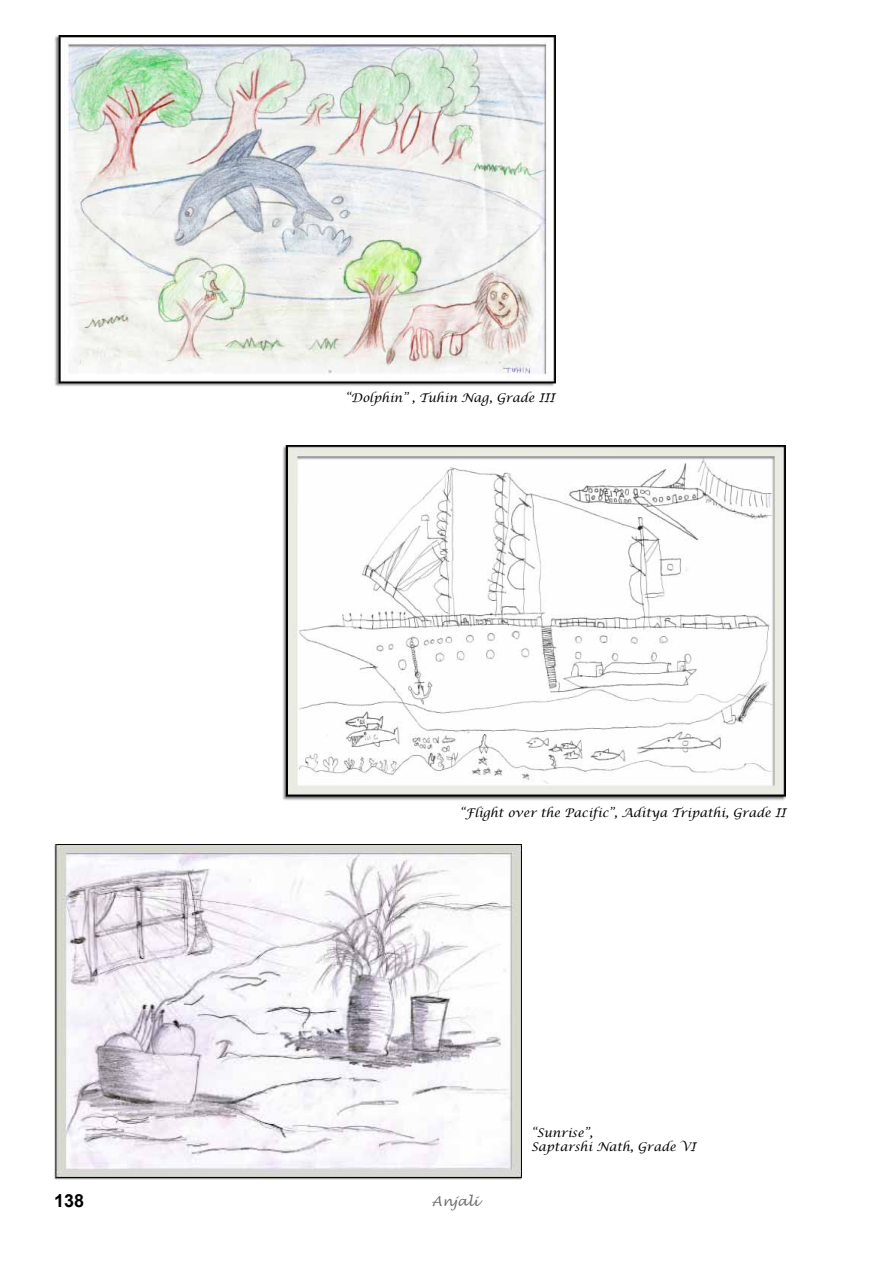
<style>
.page{position:relative;width:893px;height:1263px;background:#fff}
.page>*{position:absolute;margin:0;border:0;box-sizing:border-box;transform-origin:0 0}
.t1{font:700 18px "Arial";color:#000}
.t2{font:italic 13.5px "Lucida Handwriting";color:#6d6e71}
.t3{font:italic 12px/14.4px "Lucida Calligraphy";color:#000}
</style>
<div class="page">
<img style="left:54px;top:36px;width:501px;height:351px">
<img style="left:283px;top:446px;width:503px;height:355px">
<img style="left:54px;top:844px;width:467px;height:335px">
<p class="t3" style="left:345px;top:391px;width:211px">“Dolphin” , Tuhin Nag, Grade III</p>
<p class="t3" style="left:460px;top:805px;width:328px">“Flight over the Pacific”, Aditya Tripathi, Grade II</p>
<h1 class="t1" style="left:54px;top:1189px;width:32px">138</h1>
<p class="t2" style="left:432px;top:1193px;width:49px">Anjali</p>
<p class="t3" style="left:531px;top:1126px;width:166px">“Sunrise”,<br>Saptarshi Nath, Grade VI</p>
</div>
